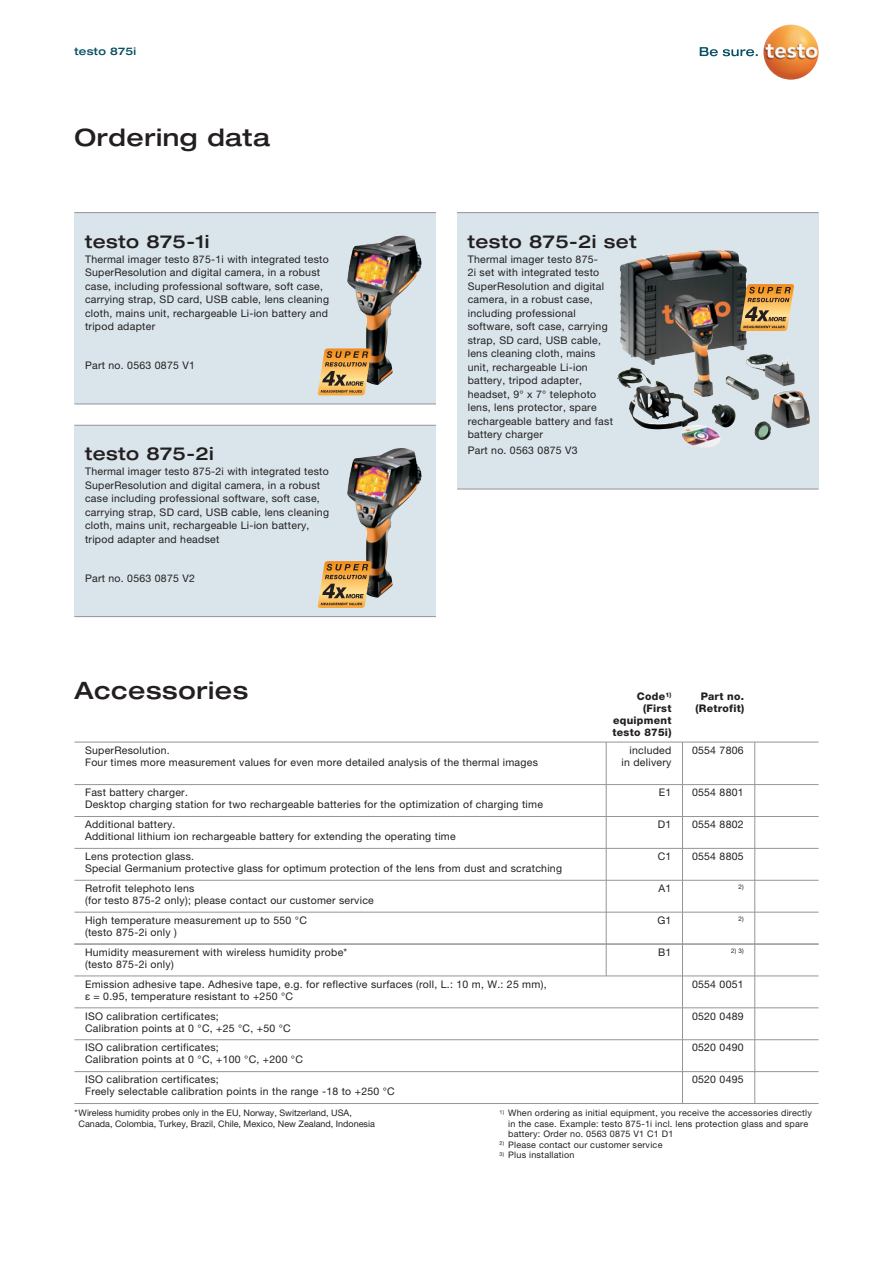
<style>
.page{position:relative;width:893px;height:1263px;background:#fff}
.page>*{position:absolute;margin:0;border:0;box-sizing:border-box;transform-origin:0 0}
.t1{font:500 expanded 24px "Helvetica Neue LTW1 G";letter-spacing:.025em;color:#231f20}
.t2{font:500 expanded 18px "Helvetica Neue LTW1 G";letter-spacing:.025em;color:#231f20}
.t3{font:10.5px/13.5px "Helvetica Neue LTW1 G";letter-spacing:.025em;color:#231f20}
.t4{font:800 10.5px/12px "Helvetica Neue LTW1 G";letter-spacing:.025em;color:#231f20;text-align:right}
.t5{font:500 expanded 10.5px "Helvetica Neue LTW1 G";letter-spacing:.025em;color:#074f64}
.t6{font:9px/10.5px "Helvetica Neue LTW1 G";letter-spacing:.025em;color:#231f20}
.t7{font:9px/10.5px "Helvetica Neue LTW1 G";color:#231f20}
.t8{font:6.3px "Helvetica Neue LTW1 G";color:#231f20}
</style>
<div class="page">
<div style="left:74px;top:213px;width:362px;height:191px;background:#d9e5eb"></div>
<div style="left:74px;top:425px;width:362px;height:192px;background:#d9e5eb"></div>
<div style="left:457px;top:213px;width:362px;height:276px;background:#d9e5eb"></div>
<hr style="left:74px;top:212px;width:362px;height:1px;background:#939598">
<hr style="left:74px;top:425px;width:362px;height:1px;background:#939598">
<hr style="left:457px;top:212px;width:362px;height:1px;background:#939598">
<hr style="left:74px;top:404px;width:362px;height:1px;background:#939598">
<hr style="left:74px;top:616px;width:362px;height:1px;background:#939598">
<hr style="left:457px;top:489px;width:362px;height:1px;background:#939598">
<img style="left:347px;top:448px;width:75px;height:150px">
<img style="left:347px;top:235px;width:75px;height:150px">
<img style="left:620px;top:250px;width:127px;height:147px">
<img style="left:629px;top:381px;width:69px;height:48px">
<svg style="left:700px;top:47px;width:58px;height:9px"></svg>
<img style="left:763px;top:24px;width:56px;height:56px;border-radius:28px">
<hr style="left:74px;top:784px;width:745px;height:1px;background:#939598">
<hr style="left:74px;top:816px;width:745px;height:1px;background:#939598">
<hr style="left:74px;top:848px;width:745px;height:1px;background:#939598">
<hr style="left:682px;top:976px;width:1px;height:32px;background:#939598">
<hr style="left:606px;top:784px;width:1px;height:192px;background:#939598">
<hr style="left:682px;top:1008px;width:1px;height:32px;background:#939598">
<hr style="left:682px;top:1040px;width:1px;height:31px;background:#939598">
<hr style="left:682px;top:1071px;width:1px;height:32px;background:#939598">
<hr style="left:682px;top:784px;width:1px;height:32px;background:#939598">
<hr style="left:682px;top:816px;width:1px;height:32px;background:#939598">
<hr style="left:682px;top:848px;width:1px;height:32px;background:#939598">
<hr style="left:74px;top:975px;width:745px;height:1px;background:#939598">
<hr style="left:74px;top:1007px;width:745px;height:1px;background:#939598">
<hr style="left:74px;top:1039px;width:745px;height:1px;background:#939598">
<hr style="left:74px;top:1071px;width:745px;height:1px;background:#939598">
<hr style="left:74px;top:1103px;width:745px;height:1px;background:#939598">
<hr style="left:754px;top:784px;width:1px;height:32px;background:#939598">
<hr style="left:754px;top:816px;width:1px;height:32px;background:#939598">
<hr style="left:754px;top:848px;width:1px;height:32px;background:#939598">
<hr style="left:682px;top:880px;width:1px;height:32px;background:#939598">
<hr style="left:74px;top:880px;width:745px;height:1px;background:#939598">
<hr style="left:754px;top:880px;width:1px;height:32px;background:#939598">
<hr style="left:682px;top:912px;width:1px;height:32px;background:#939598">
<hr style="left:74px;top:912px;width:745px;height:1px;background:#939598">
<hr style="left:754px;top:912px;width:1px;height:32px;background:#939598">
<hr style="left:682px;top:944px;width:1px;height:32px;background:#939598">
<hr style="left:74px;top:944px;width:745px;height:1px;background:#939598">
<hr style="left:754px;top:944px;width:1px;height:32px;background:#939598">
<hr style="left:754px;top:976px;width:1px;height:32px;background:#939598">
<hr style="left:754px;top:1008px;width:1px;height:32px;background:#939598">
<hr style="left:754px;top:1040px;width:1px;height:31px;background:#939598">
<hr style="left:754px;top:1071px;width:1px;height:32px;background:#939598">
<svg style="left:318px;top:561px;width:53px;height:47px"></svg>
<svg style="left:318px;top:348px;width:53px;height:47px"></svg>
<svg style="left:740px;top:284px;width:54px;height:47px"></svg>
<hr style="left:74px;top:742px;width:745px;height:1px;background:#939598">
<hr style="left:682px;top:742px;width:1px;height:42px;background:#939598">
<hr style="left:606px;top:742px;width:1px;height:42px;background:#939598">
<hr style="left:754px;top:742px;width:1px;height:42px;background:#939598">
<p class="t5" style="left:74px;top:44px;width:63px">testo 875i</p>
<h1 class="t1" style="left:74px;top:122px;width:197px">Ordering data</h1>
<h2 class="t2" style="left:85px;top:230px;width:126px">testo 875-1i</h2>
<p class="t3" style="left:85px;top:252px;width:246px">Thermal imager testo 875-1i with integrated testo SuperResolution and digital camera, in a robust case, including professional software, soft case, carrying strap, SD card, USB cable, lens cleaning cloth, mains unit, rechargeable Li-ion battery and tripod adapter</p>
<p class="t3" style="left:85px;top:358px;width:111px">Part no. 0563 0875 V1</p>
<h2 class="t2" style="left:85px;top:442px;width:130px">testo 875-2i</h2>
<p class="t3" style="left:85px;top:465px;width:246px">Thermal imager testo 875-2i with integrated testo SuperResolution and digital camera, in a robust case including professional software, soft case, carrying strap, SD card, USB cable, lens cleaning cloth, mains unit, rechargeable Li-ion battery, tripod adapter and headset</p>
<p class="t3" style="left:85px;top:571px;width:111px">Part no. 0563 0875 V2</p>
<h1 class="t1" style="left:74px;top:675px;width:175px">Accessories</h1>
<h2 class="t2" style="left:468px;top:230px;width:170px">testo 875-2i set</h2>
<p class="t3" style="left:468px;top:252px;width:147px">Thermal imager testo 875-<br>2i set with integrated testo<br>SuperResolution and digital camera, in a robust case, including professional software, soft case, carrying strap, SD card, USB cable, lens cleaning cloth, mains unit, rechargeable Li-ion battery, tripod adapter, headset, 9° x 7° telephoto lens, lens protector, spare rechargeable battery and fast battery charger</p>
<p class="t3" style="left:468px;top:443px;width:111px">Part no. 0563 0875 V3</p>
<p class="t4" style="left:613px;top:690px;width:60px">Code<sup>1) </sup>(First equipment testo 875i)</p>
<p class="t4" style="left:695px;top:690px;width:50px;text-align:center">Part no. (Retrofit)</p>
<p class="t3" style="left:85px;top:744px;width:454px;line-height:12px">SuperResolution.<br>Four times more measurement values for even more detailed analysis of the thermal images</p>
<p class="t3" style="left:85px;top:786px;width:459px;line-height:12px">Fast battery charger.<br>Desktop charging station for two rechargeable batteries for the optimization of charging time</p>
<p class="t3" style="left:85px;top:818px;width:372px;line-height:12px">Additional battery.<br>Additional lithium ion rechargeable battery for extending the operating time</p>
<p class="t3" style="left:85px;top:850px;width:478px;line-height:12px">Lens protection glass.<br>Special Germanium protective glass for optimum protection of the lens from dust and scratching</p>
<p class="t3" style="left:85px;top:882px;width:290px;line-height:12px">Retrofit telephoto lens<br>(for testo 875-2 only); please contact our customer service</p>
<p class="t3" style="left:85px;top:914px;width:223px;line-height:12px">High temperature measurement up to 550 °C (testo 875-2i only )</p>
<p class="t3" style="left:85px;top:946px;width:264px;line-height:12px">Humidity measurement with wireless humidity probe* (testo 875-2i only)</p>
<p class="t3" style="left:85px;top:978px;width:463px;line-height:12px">Emission adhesive tape. Adhesive tape, e.g. for reflective surfaces (roll, L.: 10 m, W.: 25 mm), ε = 0.95, temperature resistant to +250 °C</p>
<p class="t3" style="left:85px;top:1010px;width:207px;line-height:12px">ISO calibration certificates;<br>Calibration points at 0 °C, +25 °C, +50 °C</p>
<p class="t3" style="left:85px;top:1042px;width:219px;line-height:12px">ISO calibration certificates;<br>Calibration points at 0 °C, +100 °C, +200 °C</p>
<p class="t3" style="left:85px;top:1073px;width:311px;line-height:12px">ISO calibration certificates;<br>Freely selectable calibration points in the range -18 to +250 °C</p>
<p class="t3" style="left:629px;top:743px;width:43px">included</p>
<p class="t3" style="left:692px;top:743px;width:53px">0554 7806</p>
<p class="t3" style="left:622px;top:755px;width:51px">in delivery</p>
<p class="t3" style="left:659px;top:786px;width:14px">E1</p>
<p class="t3" style="left:658px;top:818px;width:15px">D1</p>
<p class="t3" style="left:658px;top:849px;width:15px">C1</p>
<p class="t3" style="left:658px;top:881px;width:14px">A1</p>
<p class="t3" style="left:657px;top:913px;width:16px">G1</p>
<p class="t3" style="left:658px;top:945px;width:15px">B1</p>
<p class="t3" style="left:692px;top:786px;width:53px">0554 8801</p>
<p class="t3" style="left:692px;top:818px;width:53px">0554 8802</p>
<p class="t3" style="left:692px;top:849px;width:53px">0554 8805</p>
<p class="t8" style="left:738px;top:883px;width:7px">2)</p>
<p class="t8" style="left:738px;top:915px;width:7px">2)</p>
<p class="t8" style="left:731px;top:947px;width:14px">2) 3)</p>
<p class="t3" style="left:692px;top:977px;width:53px">0554 0051</p>
<p class="t3" style="left:692px;top:1009px;width:53px">0520 0489</p>
<p class="t3" style="left:692px;top:1041px;width:53px">0520 0490</p>
<p class="t3" style="left:692px;top:1073px;width:53px">0520 0495</p>
<p class="t7" style="left:79px;top:1108px;width:298px;text-indent:-4px">*Wireless humidity probes only in the EU, Norway, Switzerland, USA,<br>Canada, Colombia, Turkey, Brazil, Chile, Mexico, New Zealand, Indonesia</p>
<p class="t6" style="left:508px;top:1108px;width:305px;text-indent:-9px"><sup>1)</sup> When ordering as initial equipment, you receive the accessories directly in the case. Example: testo 875-1i incl. lens protection glass and spare battery: Order no. 0563 0875 V1 C1 D1</p>
<p class="t6" style="left:500px;top:1139px;width:164px"><sup>2)</sup> Please contact our customer service</p>
<p class="t6" style="left:500px;top:1150px;width:76px"><sup>3)</sup> Plus installation</p>
</div>
